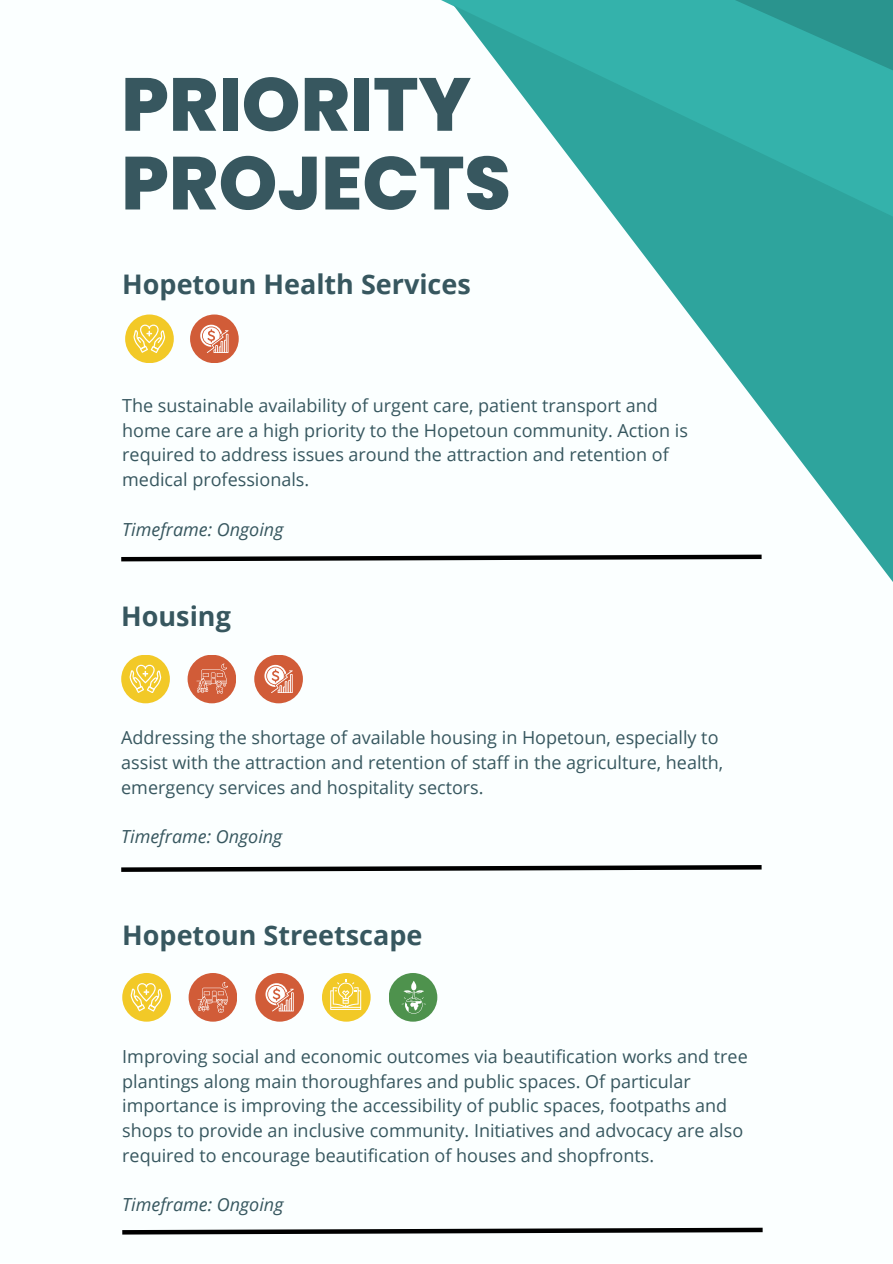
<style>
.page{position:relative;width:893px;height:1264px;background:#fff}
.page>*{position:absolute;margin:0;border:0;box-sizing:border-box;transform-origin:0 0}
.t1{font:800 75px "Poppins";color:#37575f}
.t2{font:700 27px "Open Sans";color:#37575f}
.t3{font:18px/24.8px "Open Sans";color:#37575f}
.t4{font:italic 18px "Open Sans";color:#37575f}
</style>
<div class="page">
<div style="left:0;top:0;width:892px;height:1262px;background:#fbffff"></div>
<svg style="left:618px;top:221px;width:274px;height:360px;fill:#2ea49d"></svg>
<svg style="left:441px;top:0;width:451px;height:221px"></svg>
<svg style="left:121px;top:552px;width:645px;height:11px"></svg>
<div style="left:190px;top:314px;width:49px;height:49px;background:#d15c38;border-radius:50%"></div>
<svg style="left:200px;top:325px;width:28px;height:28px"></svg>
<div style="left:125px;top:314px;width:49px;height:49px;background:#f2c927;border-radius:50%"></div>
<svg style="left:133px;top:324px;width:33px;height:29px"></svg>
<svg style="left:122px;top:1227px;width:641px;height:8px"></svg>
<div style="left:388px;top:973px;width:49px;height:48px;background:#4e924d;border-radius:50%"></div>
<svg style="left:401px;top:981px;width:25px;height:32px"></svg>
<div style="left:122px;top:973px;width:49px;height:48px;background:#f2c927;border-radius:50%"></div>
<svg style="left:130px;top:983px;width:33px;height:28px"></svg>
<div style="left:255px;top:973px;width:49px;height:48px;background:#d15c38;border-radius:50%"></div>
<svg style="left:265px;top:983px;width:28px;height:28px"></svg>
<div style="left:188px;top:973px;width:49px;height:48px;background:#d15c38;border-radius:50%"></div>
<svg style="left:197px;top:982px;width:31px;height:30px"></svg>
<div style="left:322px;top:973px;width:48px;height:48px;background:#f2c927;border-radius:50%"></div>
<svg style="left:330px;top:979px;width:31px;height:30px"></svg>
<svg style="left:121px;top:865px;width:641px;height:7px"></svg>
<div style="left:121px;top:654px;width:49px;height:49px;background:#f2c927;border-radius:50%"></div>
<svg style="left:129px;top:664px;width:33px;height:28px"></svg>
<div style="left:254px;top:654px;width:49px;height:49px;background:#d15c38;border-radius:50%"></div>
<svg style="left:264px;top:665px;width:28px;height:28px"></svg>
<div style="left:187px;top:654px;width:49px;height:49px;background:#d15c38;border-radius:50%"></div>
<svg style="left:196px;top:663px;width:31px;height:31px"></svg>
<p class="t1" style="left:121px;top:52px;width:351px">PRIORITY</p>
<p class="t1" style="left:121px;top:131px;width:391px">PROJECTS</p>
<p class="t2" style="left:122px;top:265px;width:350px">Hopetoun Health Services</p>
<p class="t3" style="left:122px;top:392px;width:567px">The sustainable availability of urgent care, patient transport and home care are a high priority to the Hopetoun community. Action is required to address issues around the attraction and retention of medical professionals.</p>
<p class="t4" style="left:122px;top:516px;width:162px">Timeframe: Ongoing</p>
<p class="t2" style="left:121px;top:597px;width:111px">Housing</p>
<p class="t3" style="left:121px;top:725px;width:603px">Addressing the shortage of available housing in Hopetoun, especially to assist with the attraction and retention of staff in the agriculture, health, emergency services and hospitality sectors.</p>
<p class="t4" style="left:121px;top:824px;width:162px">Timeframe: Ongoing</p>
<p class="t2" style="left:122px;top:915px;width:302px">Hopetoun Streetscape</p>
<p class="t3" style="left:122px;top:1043px;width:627px">Improving social and economic outcomes via beautification works and tree plantings along main thoroughfares and public spaces. Of particular importance is improving the accessibility of public spaces, footpaths and shops to provide an inclusive community. Initiatives and advocacy are also required to encourage beautification of houses and shopfronts.</p>
<p class="t4" style="left:122px;top:1191px;width:162px">Timeframe: Ongoing</p>
</div>
